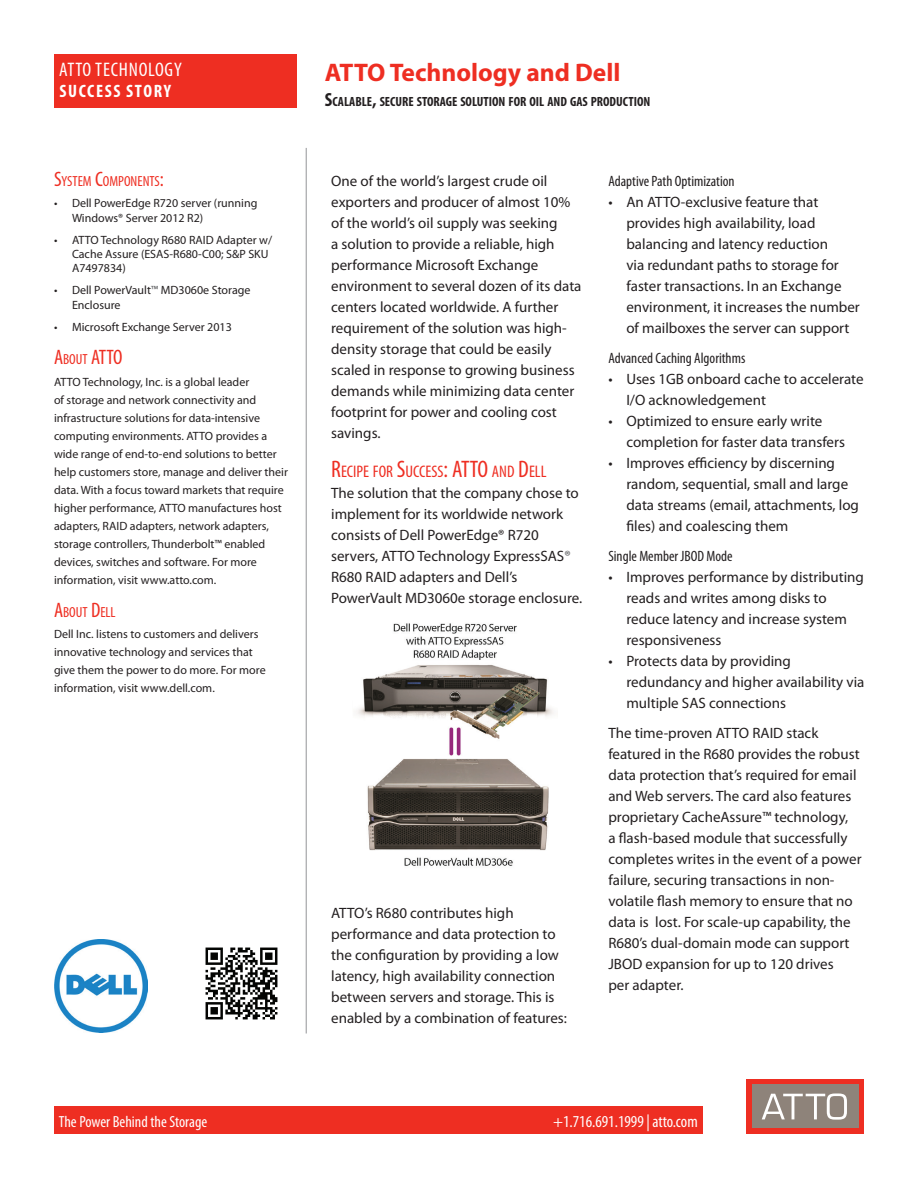
<style>
.page{position:relative;width:918px;height:1188px;background:#fff}
.page>*{position:absolute;margin:0;border:0;box-sizing:border-box;transform-origin:0 0}
.t1{font:700 25.5px "Myriad Pro";color:#ee2e22}
.t2{font:condensed 21px "Myriad Pro";color:#ee2e22}
.t3{font:condensed 19.65px "Myriad Pro";letter-spacing:.04em;color:#fff}
.t4{font:700 condensed 18px "Myriad Pro";letter-spacing:.09em;color:#fff}
.t5{font:condensed 16.8px "Myriad Pro";color:#ee2e22}
.t6{font:condensed 16.8px "Myriad Pro";color:#fff}
.t7{font:condensed 16.05px "Myriad Pro";color:#fff}
.t8{font:15px/21px "Myriad Pro";color:#231f20}
.t9{font:condensed 15px "Myriad Pro";color:#231f20}
.t10{font:condensed 14.7px "Myriad Pro";color:#ee2e22}
.t11{font:700 condensed 13.35px "Myriad Pro";color:#231f20}
.t12{font:12px/18px "Myriad Pro";color:#231f20}
.s1{font-size:21px}
.s2{color:#57585a}
.s3{font-size:14.7px}
.s4{font-size:19.05px}
.s5{font-size:24px}
</style>
<div class="page">
<div style="left:54px;top:54px;width:243px;height:54px;background:#ee2e22"></div>
<div style="left:747px;top:1079px;width:117px;height:55px;background:#ee2e22"></div>
<div style="left:752px;top:1085px;width:106px;height:43px;background:#8e837a"></div>
<svg style="left:762px;top:1094px;width:85px;height:26px"></svg>
<div style="left:54px;top:1107px;width:648px;height:27px;background:#ee2e22"></div>
<hr style="left:306px;top:148px;width:1px;height:886px;background:#939598">
<img style="left:356px;top:623px;width:198px;height:243px">
<img style="left:205px;top:947px;width:73px;height:73px">
<img style="left:54px;top:940px;width:93px;height:93px">
<h3 class="t3" style="left:59px;top:58px;width:124px">ATTO TECHNOLOGY</h3>
<p class="t4" style="left:59px;top:80px;width:113px">SUCCESS STORY</p>
<p class="t10" style="left:54px;top:172px;width:111px"><span class="s1">S</span>YSTEM <span class="s1">C</span>OMPONENTS<span class="s1">:</span></p>
<p class="t12" style="left:72px;top:196px;width:187px;line-height:14.4px;text-indent:-18px">• Dell PowerEdge R720 server (running<br>Windows® Server 2012 R2)</p>
<p class="t12" style="left:72px;top:232px;width:202px;line-height:14.4px;text-indent:-18px">• ATTO Technology R680 RAID Adapter w/<br>Cache Assure (ESAS-R680-C00; S&amp;P SKU<br>A7497834)</p>
<p class="t12" style="left:72px;top:283px;width:180px;line-height:14.4px;text-indent:-18px">• Dell PowerVault<span class="s2">™</span> MD3060e Storage<br>Enclosure</p>
<p class="t12" style="left:54px;top:317px;width:179px">• Microsoft Exchange Server 2013</p>
<h2 class="t2" style="left:54px;top:344px;width:54px">A<span class="s3">BOUT</span> ATTO</h2>
<p class="t12" style="left:54px;top:372px;width:235px">ATTO Technology, Inc. is a global leader<br>of storage and network connectivity and infrastructure solutions for data-intensive computing environments. ATTO provides a wide range of end-to-end solutions to better help customers store, manage and deliver their data. With a focus toward markets that require higher performance, ATTO manufactures host adapters, RAID adapters, network adapters, storage controllers, Thunderbolt™ enabled devices, switches and software. For more information, visit www.atto.com.</p>
<p class="t10" style="left:54px;top:603px;width:63px"><span class="s1">A</span>BOUT <span class="s1">D</span>ELL</p>
<p class="t12" style="left:54px;top:625px;width:213px">Dell Inc. listens to customers and delivers innovative technology and services that give them the power to do more. For more information, visit www.dell.com.</p>
<h1 class="t1" style="left:325px;top:55px;width:297px">ATTO Technology and Dell</h1>
<p class="t11" style="left:325px;top:93px;width:327px"><span class="s4">S</span>CALABLE<span class="s4">,</span> SECURE STORAGE SOLUTION FOR OIL AND GAS PRODUCTION</p>
<p class="t8" style="left:331px;top:170px;width:252px">One of the world’s largest crude oil exporters and producer of almost 10% of the world’s oil supply was seeking<br>a solution to provide a reliable, high performance Microsoft Exchange environment to several dozen of its data centers located worldwide. A further requirement of the solution was high&shy;density storage that could be easily scaled in response to growing business demands while minimizing data center footprint for power and cooling cost savings.</p>
<p class="t5" style="left:331px;top:461px;width:217px"><span class="s5">R</span>ECIPE FOR <span class="s5">S</span>UCCESS<span class="s5">: ATTO</span> AND <span class="s5">D</span>ELL</p>
<p class="t8" style="left:331px;top:482px;width:253px">The solution that the company chose to implement for its worldwide network consists of Dell PowerEdge® R720 servers, ATTO Technology ExpressSAS<span class="s2">® </span>R680 RAID adapters and Dell’s PowerVault MD3060e storage enclosure.</p>
<p class="t8" style="left:331px;top:902px;width:237px">ATTO’s R680 contributes high performance and data protection to the configuration by providing a low latency, high availability connection between servers and storage. This is enabled by a combination of features:</p>
<p class="t9" style="left:608px;top:172px;width:128px">Adaptive Path Optimization</p>
<p class="t8" style="left:626px;top:191px;width:235px;text-indent:-18px">• An ATTO-exclusive feature that provides high availability, load balancing and latency reduction<br>via redundant paths to storage for faster transactions. In an Exchange environment, it increases the number of mailboxes the server can support</p>
<p class="t9" style="left:608px;top:349px;width:138px">Advanced Caching Algorithms</p>
<p class="t8" style="left:626px;top:368px;width:239px;text-indent:-18px">• Uses 1GB onboard cache to accelerate<br>I/O acknowledgement</p>
<p class="t8" style="left:626px;top:410px;width:220px;text-indent:-18px">• Optimized to ensure early write completion for faster data transfers</p>
<p class="t8" style="left:626px;top:452px;width:234px;text-indent:-18px">• Improves efficiency by discerning random, sequential, small and large data streams (email, attachments, log files) and coalescing them</p>
<p class="t9" style="left:608px;top:547px;width:126px">Single Member JBOD Mode</p>
<p class="t8" style="left:626px;top:566px;width:239px;text-indent:-18px">• Improves performance by distributing reads and writes among disks to reduce latency and increase system responsiveness</p>
<p class="t8" style="left:626px;top:650px;width:240px;text-indent:-18px">• Protects data by providing redundancy and higher availability via multiple SAS connections</p>
<p class="t8" style="left:608px;top:722px;width:255px">The time-proven ATTO RAID stack featured in the R680 provides the robust data protection that’s required for email and Web servers. The card also features proprietary CacheAssure™ technology,<br>a flash-based module that successfully completes writes in the event of a power failure, securing transactions in non&shy;volatile flash memory to ensure that no data is lost. For scale-up capability, the R680’s dual-domain mode can support JBOD expansion for up to 120 drives<br>per adapter.</p>
<p class="t7" style="left:59px;top:1112px;width:150px">The Power Behind the Storage</p>
<p class="t6" style="left:553px;top:1111px;width:146px">+1.716.691.1999 | atto.com</p>
</div>
